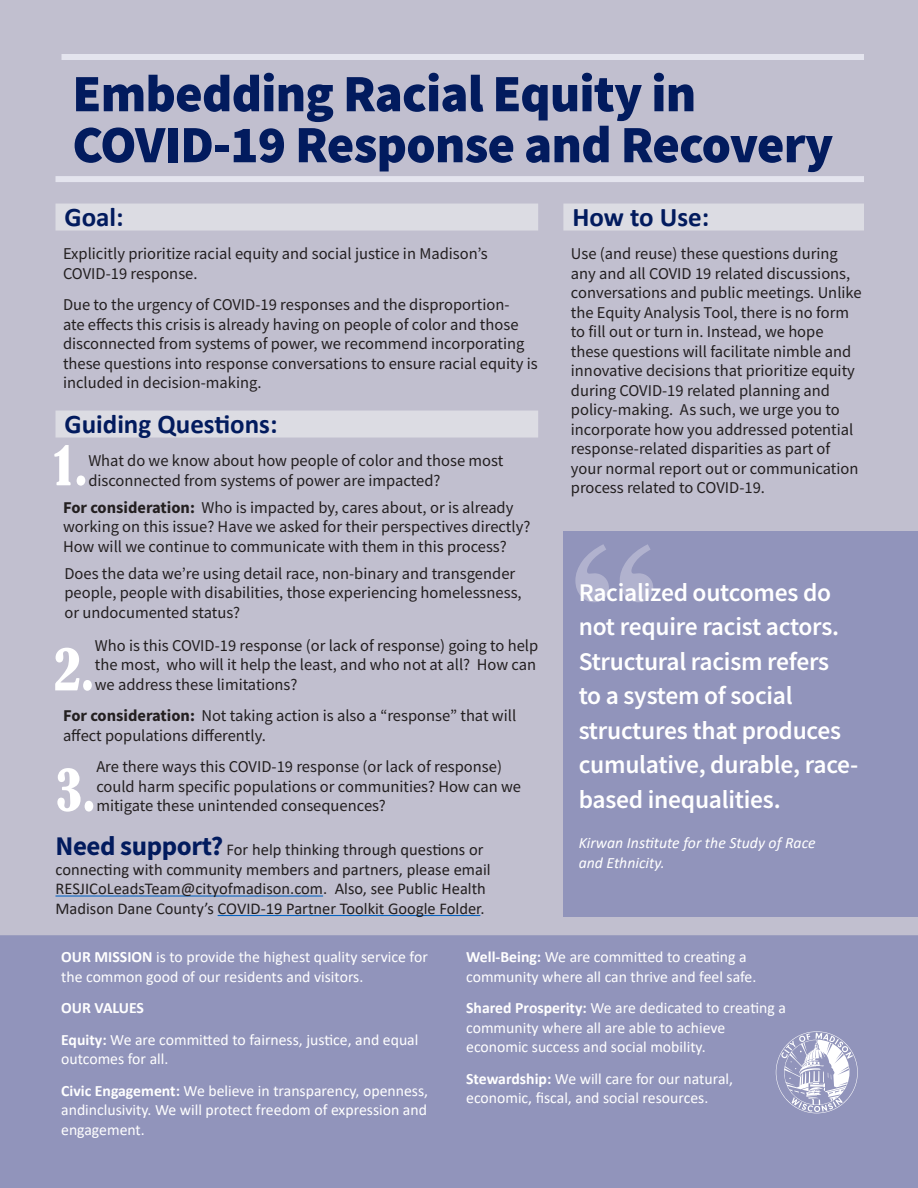
<style>
.page{position:relative;width:918px;height:1188px;background:#fff}
.page>*{position:absolute;margin:0;border:0;box-sizing:border-box;transform-origin:0 0}
.head{font:900 52.5px/51px "Source Sans Pro";letter-spacing:-.015em;color:#021b5e}
.head_with_rule{font:700 27px "Calibri";color:#021b5e}
.quote{font:600 25.5px/34.5px "Source Sans Pro";letter-spacing:-.01em;color:#fff}
.indented_body{font:16.5px/19.5px "Source Sans Pro";color:#231f20}
.body{font:16.5px/19.5px "Calibri";color:#231f20}
.body-2{font:15.75px/19.5px "Calibri";color:#fff}
.body-3{font:italic 15.75px/19.5px "Calibri";color:#fff}
.body-4{font:700 15.75px "Calibri";color:#fff}
.s1{font-weight:700}
.s2{font-family:"Source Sans Pro";font-weight:700;font-size:27px;color:#021b5e}
</style>
<div class="page">
<div style="left:0;top:0;width:918px;height:935px;background:#c1bfcf"></div>
<div style="left:0;top:935px;width:918px;height:253px;background:#9194bb"></div>
<div style="left:56px;top:176px;width:808px;height:6px;background:#e4e4ee"></div>
<div style="left:62px;top:54px;width:802px;height:6px;background:#e4e4ee"></div>
<div style="left:563px;top:204px;width:301px;height:27px;background:#dcdce3"></div>
<svg style="left:776px;top:1031px;width:82px;height:82px"></svg>
<div style="left:564px;top:531px;width:354px;height:385px;background:#9194bb"></div>
<svg style="left:575px;top:544px;width:78px;height:58px"></svg>
<hr style="left:56px;top:895px;width:267px;height:2px;background:#0563c1">
<hr style="left:218px;top:915px;width:262px;height:1px;background:#0563c1">
<svg style="left:54px;top:445px;width:31px;height:41px"></svg>
<svg style="left:57px;top:768px;width:36px;height:44px"></svg>
<svg style="left:55px;top:648px;width:37px;height:43px"></svg>
<div style="left:56px;top:204px;width:482px;height:27px;background:#dcdce3"></div>
<div style="left:56px;top:411px;width:482px;height:27px;background:#dcdce3"></div>
<p class="head" style="left:72px;top:67px;width:763px">Embedding Racial Equity in<br>COVID-19 Response and Recovery</p>
<p class="head_with_rule" style="left:64px;top:198px;width:61px">Goal:</p>
<p class="indented_body" style="left:63px;top:244px;width:426px">Explicitly prioritize racial equity and social justice in Madison’s<br>COVID-19 response.</p>
<p class="indented_body" style="left:63px;top:295px;width:476px">Due to the urgency of COVID-19 responses and the disproportion-<br>ate effects this crisis is already having on people of color and those disconnected from systems of power, we recommend incorporating these questions into response conversations to ensure racial equity is included in decision-making.</p>
<p class="head_with_rule" style="left:64px;top:405px;width:214px">Guiding Questions:</p>
<p class="indented_body" style="left:88px;top:451px;width:416px">What do we know about how people of color and those most disconnected from systems of power are impacted?</p>
<p class="indented_body" style="left:63px;top:497px;width:469px"><span class="s1">For consideration:</span> Who is impacted by, cares about, or is already working on this issue? Have we asked for their perspectives directly?<br>How will we continue to communicate with them in this process?</p>
<p class="indented_body" style="left:64px;top:563px;width:459px">Does the data we’re using detail race, non-binary and transgender people, people with disabilities, those experiencing homelessness, or undocumented status?</p>
<p class="indented_body" style="left:95px;top:635px;width:445px;text-align:justify">Who is this COVID-19 response (or lack of response) going to help the most, who will it help the least, and who not at all? How can we address these limitations?</p>
<p class="indented_body" style="left:63px;top:706px;width:455px"><span class="s1">For consideration:</span> Not taking action is also a “response” that will affect populations differently.</p>
<p class="indented_body" style="left:96px;top:757px;width:426px">Are there ways this COVID-19 response (or lack of response) could harm specific populations or communities? How can we mitigate these unintended consequences?</p>
<p class="body" style="left:56px;top:840px;width:437px"><span class="s2">Need support?</span> For help thinking through questions or connecting with community members and partners, please email RESJICoLeadsTeam@cityofmadison.com. Also, see Public Health Madison Dane County’s COVID-19 Partner Toolkit Google Folder.</p>
<p class="head_with_rule" style="left:572px;top:198px;width:138px">How to Use:</p>
<p class="indented_body" style="left:571px;top:244px;width:292px">Use (and reuse) these questions during any and all COVID 19 related discussions, conversations and public meetings. Unlike the Equity Analysis Tool, there is no form to fill out or turn in. Instead, we hope these questions will facilitate nimble and innovative decisions that prioritize equity during COVID-19 related planning and policy-making. As such, we urge you to incorporate how you addressed potential response-related disparities as part of your normal report out or communication process related to COVID-19.</p>
<p class="quote" style="left:579px;top:575px;width:281px">Racialized outcomes do not require racist actors.<br>Structural racism refers<br>to a system of social structures that produces cumulative, durable, race&shy;based inequalities.</p>
<p class="body-3" style="left:579px;top:833px;width:239px">Kirwan Institute for the Study of Race and Ethnicity.</p>
<p class="body-2" style="left:61px;top:947px;width:368px"><span class="s1">OUR MISSION</span> is to provide the highest quality service for the common good of our residents and visitors.</p>
<p class="body-4" style="left:61px;top:997px;width:84px">OUR VALUES</p>
<p class="body-2" style="left:61px;top:1029px;width:359px"><span class="s1">Equity:</span> We are committed to fairness, justice, and equal outcomes for all.</p>
<p class="body-2" style="left:61px;top:1080px;width:369px;text-align:justify"><span class="s1">Civic Engagement:</span> We believe in transparency, openness, andinclusivity. We will protect freedom of expression and engagement.</p>
<p class="body-2" style="left:466px;top:947px;width:292px"><span class="s1">Well-Being:</span> We are committed to creating a community where all can thrive and feel safe.</p>
<p class="body-2" style="left:466px;top:998px;width:321px"><span class="s1">Shared Prosperity:</span> We are dedicated to creating a community where all are able to achieve economic success and social mobility.</p>
<p class="body-2" style="left:466px;top:1068px;width:268px"><span class="s1">Stewardship:</span> We will care for our natural, economic, fiscal, and social resources.</p>
</div>
